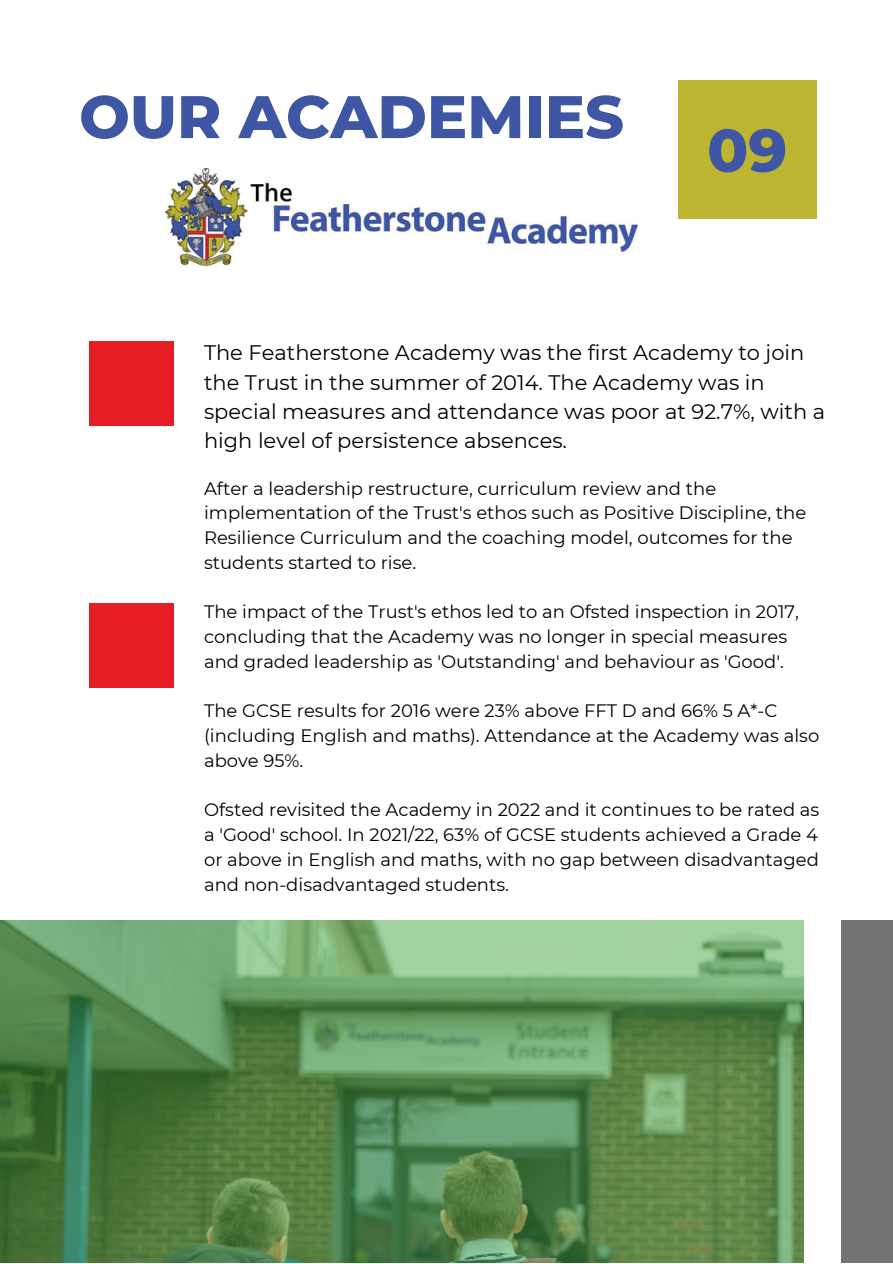
<style>
.page{position:relative;width:893px;height:1264px;background:#fff}
.page>*{position:absolute;margin:0;border:0;box-sizing:border-box;transform-origin:0 0}
.t1{font:800 60px "Montserrat";color:#3f56a5}
.t2{font:21px/29.2px "Montserrat";color:#000}
.t3{font:18px/24.8px "Montserrat";color:#000}
</style>
<div class="page">
<div style="left:678px;top:81px;width:138px;height:138px;background:#bcb532"></div>
<div style="left:89px;top:341px;width:85px;height:84px;background:#e51d24"></div>
<div style="left:89px;top:603px;width:85px;height:84px;background:#e51d24"></div>
<div style="left:841px;top:920px;width:51px;height:342px;background:#737373"></div>
<svg style="left:0;top:920px;width:803px;height:342px;background:#5f9058"></svg>
<img style="left:166px;top:169px;width:471px;height:98px">
<h1 class="t1" style="left:79px;top:80px;width:546px">OUR ACADEMIES</h1>
<h1 class="t1" style="left:707px;top:113px;width:81px">09</h1>
<p class="t2" style="left:204px;top:338px;width:622px">The Featherstone Academy was the first Academy to join the Trust in the summer of 2014. The Academy was in special measures and attendance was poor at 92.7%, with a high level of persistence absences.</p>
<p class="t3" style="left:204px;top:476px;width:603px">After a leadership restructure, curriculum review and the implementation of the Trust's ethos such as Positive Discipline, the Resilience Curriculum and the coaching model, outcomes for the students started to rise.</p>
<p class="t3" style="left:204px;top:599px;width:596px">The impact of the Trust's ethos led to an Ofsted inspection in 2017, concluding that the Academy was no longer in special measures and graded leadership as 'Outstanding' and behaviour as 'Good'.</p>
<p class="t3" style="left:204px;top:698px;width:616px">The GCSE results for 2016 were 23% above FFT D and 66% 5 A*-C (including English and maths). Attendance at the Academy was also above 95%.</p>
<p class="t3" style="left:204px;top:797px;width:616px;text-align:justify">Ofsted revisited the Academy in 2022 and it continues to be rated as a 'Good' school. In 2021/22, 63% of GCSE students achieved a Grade 4 or above in English and maths, with no gap between disadvantaged and non-disadvantaged students.</p>
</div>
